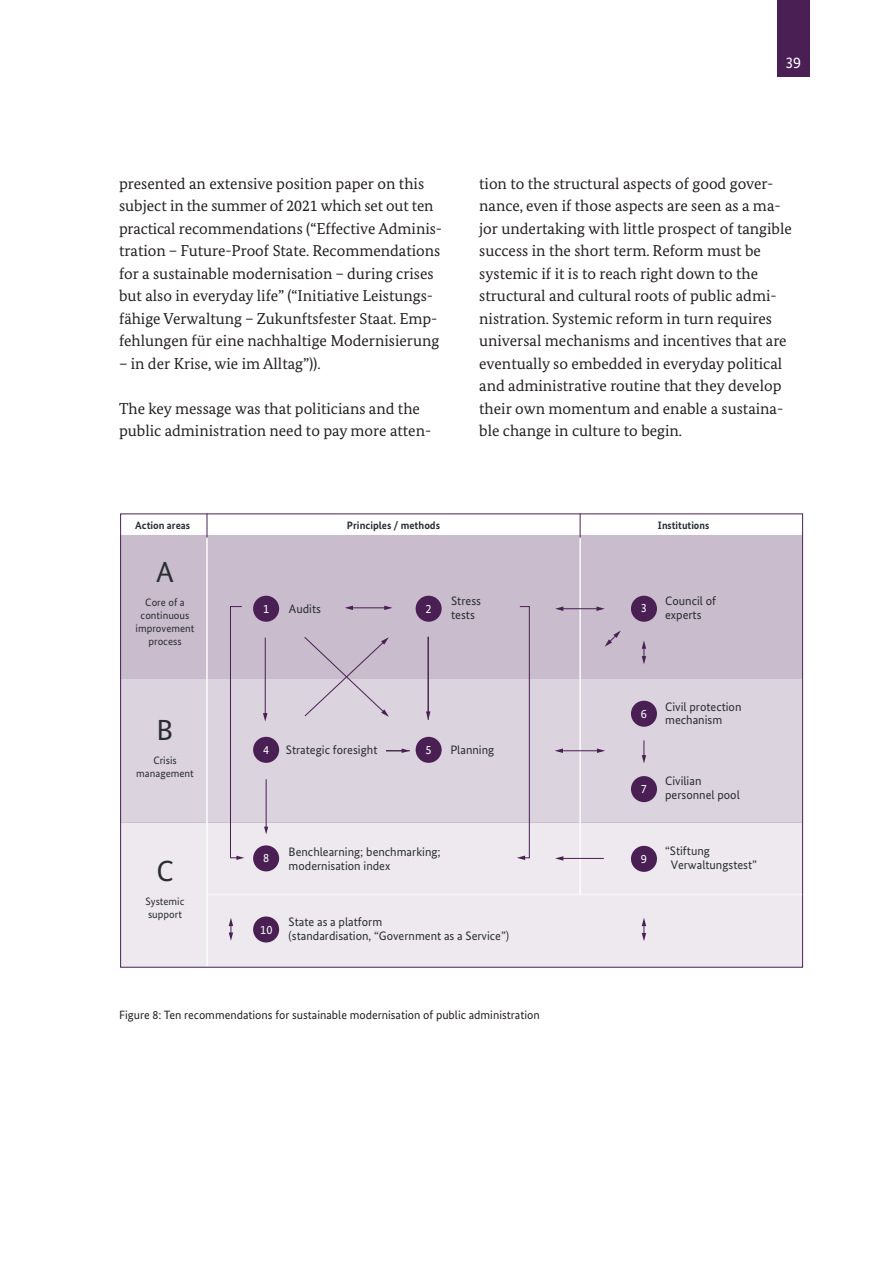
<style>
.page{position:relative;width:893px;height:1263px;background:#fff}
.page>*{position:absolute;margin:0;border:0;box-sizing:border-box;transform-origin:0 0}
.t1{font:29.1px "Bundes Sans";color:#292e31}
.t2{font:15.75px/22.5px "Bundes Serif";color:#231f20}
.t3{font:15.75px "Bundes Sans";color:#fff}
.t4{font:12.3px/13.8px "Bundes Sans";color:#292e31}
.t5{font:12.3px "Bundes Sans";color:#fff}
.t6{font:12px "Bundes Sans";color:#231f20}
.t7{font:10.65px/13px "Bundes Sans";color:#292e31;text-align:center}
.t8{font:700 10.65px "Bundes Sans";color:#292e31}
</style>
<div class="page">
<div style="left:777px;top:0;width:33px;height:77px;background:#4a2054"></div>
<div style="left:121px;top:822px;width:681px;height:145px;background:#ede9ee"></div>
<div style="left:121px;top:679px;width:681px;height:143px;background:#dbd3dd"></div>
<div style="left:121px;top:536px;width:681px;height:143px;background:#c9bccc"></div>
<svg style="left:207px;top:515px;width:1px;height:22px"></svg>
<svg style="left:580px;top:515px;width:1px;height:22px"></svg>
<hr style="left:206px;top:537px;width:2px;height:429px;background:#fff">
<hr style="left:579px;top:537px;width:2px;height:358px;background:#fff">
<hr style="left:206px;top:894px;width:596px;height:1px;background:#fff">
<div style="left:253px;top:596px;width:26px;height:26px;background:#4a2054;border-radius:50%"></div>
<div style="left:416px;top:596px;width:26px;height:26px;background:#4a2054;border-radius:50%"></div>
<div style="left:253px;top:737px;width:26px;height:26px;background:#4a2054;border-radius:50%"></div>
<div style="left:253px;top:845px;width:26px;height:26px;background:#4a2054;border-radius:50%"></div>
<div style="left:253px;top:916px;width:26px;height:26px;background:#4a2054;border-radius:50%"></div>
<div style="left:416px;top:737px;width:26px;height:26px;background:#4a2054;border-radius:50%"></div>
<div style="left:631px;top:596px;width:26px;height:26px;background:#4a2054;border-radius:50%"></div>
<div style="left:631px;top:701px;width:26px;height:26px;background:#4a2054;border-radius:50%"></div>
<div style="left:631px;top:776px;width:26px;height:26px;background:#4a2054;border-radius:50%"></div>
<div style="left:631px;top:846px;width:26px;height:26px;background:#4a2054;border-radius:50%"></div>
<svg style="left:230px;top:606px;width:14px;height:254px"></svg>
<hr style="left:351px;top:607px;width:35px;height:1px;background:#4a2054">
<svg style="left:345px;top:606px;width:8px;height:4px"></svg>
<svg style="left:384px;top:606px;width:9px;height:4px"></svg>
<svg style="left:517px;top:606px;width:13px;height:254px"></svg>
<svg style="left:229px;top:918px;width:4px;height:23px"></svg>
<hr style="left:562px;top:608px;width:36px;height:1px;background:#4a2054">
<svg style="left:555px;top:606px;width:8px;height:5px"></svg>
<svg style="left:596px;top:606px;width:9px;height:5px"></svg>
<svg style="left:605px;top:630px;width:16px;height:17px"></svg>
<svg style="left:642px;top:641px;width:4px;height:23px"></svg>
<hr style="left:561px;top:750px;width:37px;height:1px;background:#4a2054">
<svg style="left:555px;top:748px;width:8px;height:5px"></svg>
<svg style="left:597px;top:748px;width:8px;height:5px"></svg>
<hr style="left:562px;top:858px;width:42px;height:1px;background:#4a2054">
<svg style="left:555px;top:856px;width:8px;height:5px"></svg>
<svg style="left:642px;top:740px;width:4px;height:23px"></svg>
<svg style="left:642px;top:918px;width:4px;height:23px"></svg>
<hr style="left:265px;top:638px;width:1px;height:77px;background:#4a2054">
<svg style="left:263px;top:713px;width:4px;height:9px"></svg>
<hr style="left:266px;top:779px;width:1px;height:49px;background:#4a2054">
<svg style="left:264px;top:827px;width:4px;height:7px"></svg>
<svg style="left:304px;top:637px;width:85px;height:80px"></svg>
<hr style="left:428px;top:637px;width:1px;height:76px;background:#4a2054">
<svg style="left:426px;top:711px;width:4px;height:9px"></svg>
<svg style="left:386px;top:748px;width:24px;height:5px"></svg>
<p class="t3" style="left:785px;top:54px;width:17px">39</p>
<p class="t2" style="left:119px;top:172px;width:325px">presented an extensive position paper on this subject in the summer of 2021 which set out ten practical recommendations (“Effective Adminis&shy;tration – Future-Proof State. Recommendations for a sustainable modernisation – during crises but also in everyday life” (“Initiative Leistungs&shy;fähige Verwaltung – Zukunftsfester Staat. Emp&shy;fehlungen für eine nachhaltige Modernisierung</p>
<p class="t2" style="left:119px;top:352px;width:203px">– in der Krise, wie im Alltag”)).</p>
<p class="t2" style="left:119px;top:397px;width:314px">The key message was that politicians and the public administration need to pay more atten-</p>
<p class="t2" style="left:479px;top:172px;width:314px">tion to the structural aspects of good gover&shy;nance, even if those aspects are seen as a ma&shy;jor undertaking with little prospect of tangible success in the short term. Reform must be systemic if it is to reach right down to the structural and cultural roots of public admi&shy;nistration. Systemic reform in turn requires universal mechanisms and incentives that are eventually so embedded in everyday political and administrative routine that they develop their own momentum and enable a sustaina&shy;ble change in culture to begin.</p>
<p class="t8" style="left:135px;top:519px;width:57px">Action areas</p>
<h1 class="t1" style="left:156px;top:556px;width:19px">A</h1>
<p class="t7" style="left:136px;top:596px;width:60px">Core of a continuous improvement process</p>
<h1 class="t1" style="left:157px;top:714px;width:18px">B</h1>
<p class="t7" style="left:136px;top:754px;width:59px">Crisis management</p>
<h1 class="t1" style="left:156px;top:854px;width:19px">C</h1>
<p class="t7" style="left:146px;top:894px;width:40px;text-align:left">Systemic support</p>
<p class="t8" style="left:347px;top:519px;width:95px">Principles / methods</p>
<p class="t8" style="left:658px;top:519px;width:53px">Institutions</p>
<p class="t4" style="left:451px;top:594px;width:31px">Stress tests</p>
<p class="t4" style="left:665px;top:594px;width:52px">Council of experts</p>
<p class="t4" style="left:289px;top:602px;width:34px">Audits</p>
<p class="t5" style="left:263px;top:601px;width:8px">1</p>
<p class="t5" style="left:426px;top:601px;width:8px">2</p>
<p class="t5" style="left:641px;top:601px;width:8px">3</p>
<p class="t4" style="left:286px;top:743px;width:93px">Strategic foresight</p>
<p class="t5" style="left:263px;top:743px;width:8px">4</p>
<p class="t5" style="left:425px;top:743px;width:8px">5</p>
<p class="t4" style="left:450px;top:743px;width:45px">Planning</p>
<p class="t5" style="left:641px;top:706px;width:8px">6</p>
<p class="t5" style="left:641px;top:782px;width:8px">7</p>
<p class="t4" style="left:289px;top:845px;width:154px">Benchlearning; benchmarking; modernisation index</p>
<p class="t5" style="left:263px;top:851px;width:8px">8</p>
<p class="t5" style="left:641px;top:852px;width:8px">9</p>
<p class="t5" style="left:260px;top:922px;width:14px">10</p>
<p class="t4" style="left:289px;top:915px;width:222px">State as a platform<br>(standardisation, “Government as a Service”)</p>
<p class="t4" style="left:665px;top:699px;width:78px">Civil protection mechanism</p>
<p class="t4" style="left:665px;top:774px;width:76px">Civilian personnel pool</p>
<p class="t4" style="left:671px;top:844px;width:88px;text-indent:-6px">“Stiftung<br>Verwaltungstest”</p>
<p class="t6" style="left:119px;top:1008px;width:422px">Figure 8: Ten recommendations for sustainable modernisation of public administration</p>
</div>
